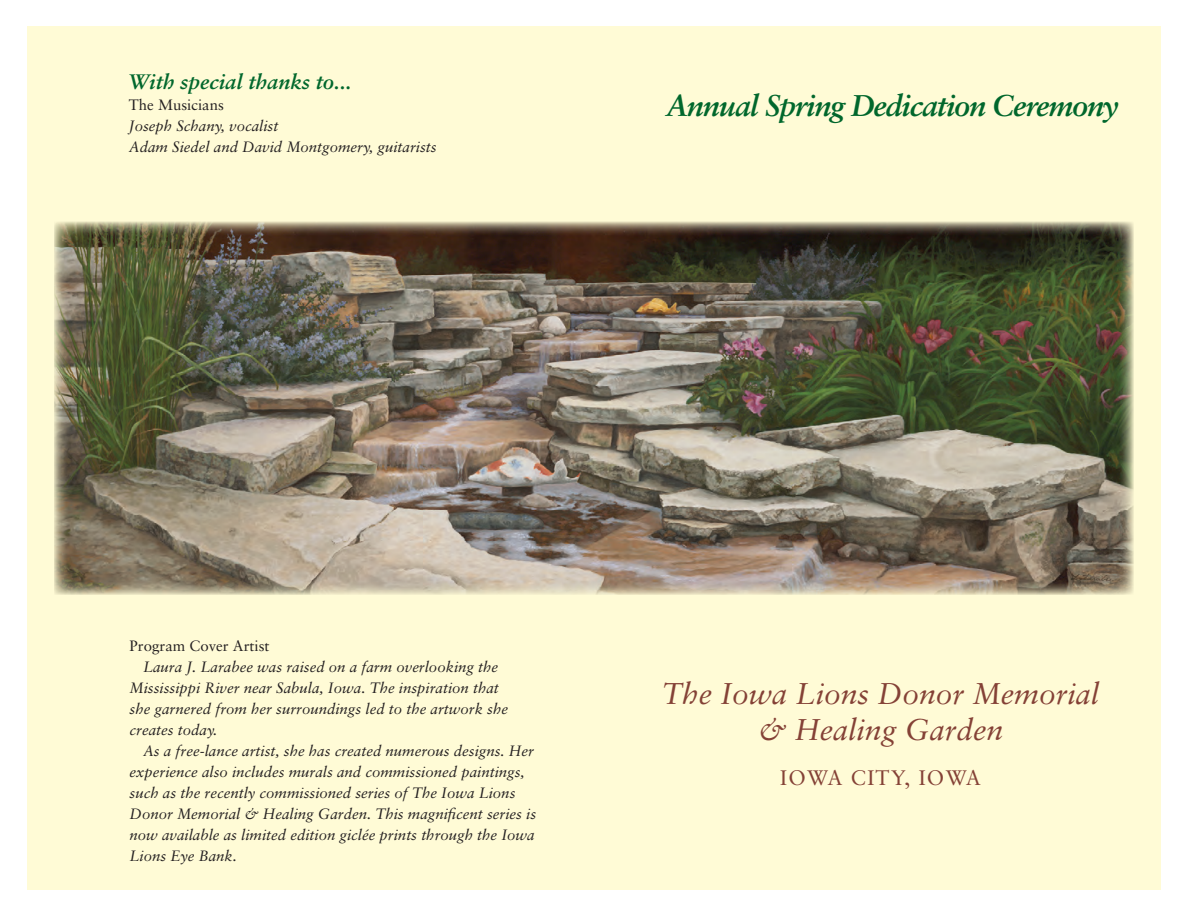
<style>
.page{position:relative;width:1188px;height:918px;background:#fff}
.page>*{position:absolute;margin:0;border:0;box-sizing:border-box;transform-origin:0 0}
.t1{font:italic 30px "Sabon";color:#844136}
.t2{font:italic 700 30px "Sabon";letter-spacing:-.04em;color:#00672c}
.t3{font:italic 700 21px "Sabon";color:#00672c}
.t4{font:21px "Sabon";letter-spacing:.06em;color:#844136}
.t5{font:italic 15px/21px "Sabon";color:#231f20}
.t6{font:15px "Sabon";color:#231f20}
</style>
<div class="page">
<div style="left:27px;top:27px;width:1134px;height:863px;background:#fffbd6"></div>
<img style="left:54px;top:222px;width:1080px;height:373px">
<p class="t3" style="left:129px;top:69px;width:224px">With special thanks to...</p>
<p class="t6" style="left:129px;top:95px;width:97px">The Musicians</p>
<p class="t5" style="left:129px;top:115px;width:151px">Joseph Schany, vocalist</p>
<p class="t5" style="left:129px;top:136px;width:309px">Adam Siedel and David Montgomery, guitarists</p>
<p class="t2" style="left:667px;top:88px;width:454px">Annual Spring Dedication Ceremony</p>
<p class="t6" style="left:130px;top:637px;width:141px">Program Cover Artist</p>
<p class="t5" style="left:130px;top:657px;width:380px;text-indent:14px">Laura J. Larabee was raised on a farm overlooking the Mississippi River near Sabula, Iowa. The inspiration that she garnered from her surroundings led to the artwork she creates today.</p>
<p class="t5" style="left:130px;top:741px;width:408px;text-indent:14px">As a free-lance artist, she has created numerous designs. Her experience also includes murals and commissioned paintings, such as the recently commissioned series of The Iowa Lions Donor Memorial &amp; Healing Garden. This magnificent series is now available as limited edition giclée prints through the Iowa Lions Eye Bank.</p>
<p class="t1" style="left:662px;top:676px;width:438px">The Iowa Lions Donor Memorial</p>
<p class="t1" style="left:758px;top:712px;width:247px">&amp; Healing Garden</p>
<p class="t4" style="left:780px;top:765px;width:202px">IOWA CITY, IOWA</p>
</div>
